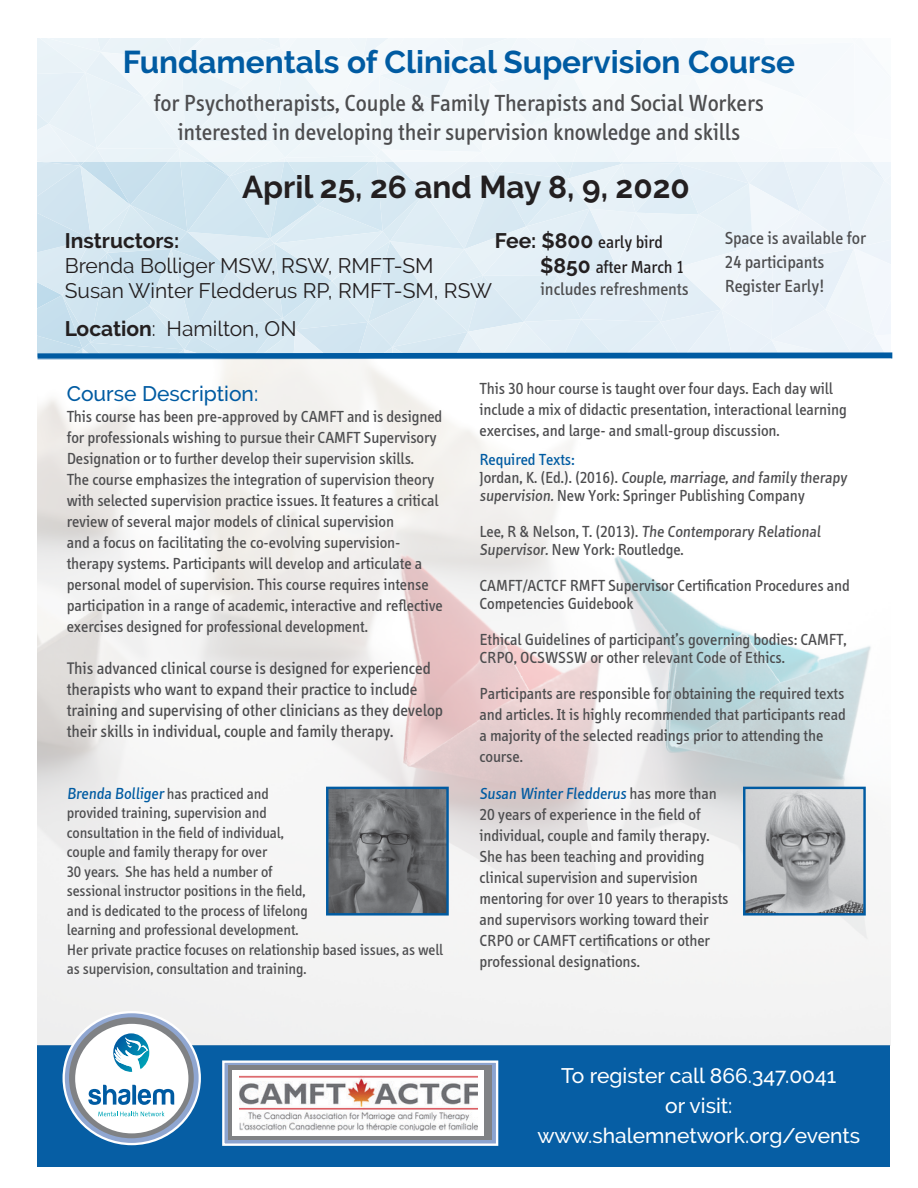
<style>
.page{position:relative;width:918px;height:1188px;background:#fff}
.page>*{position:absolute;margin:0;border:0;box-sizing:border-box;transform-origin:0 0}
.t1{font:700 31.5px "Raleway";color:#005ba2}
.t2{font:700 31.5px "Raleway";color:#231f20}
.t3{font:24px/28.8px "Info";color:#4d4d4f;text-align:center}
.t4{font:21px/25.2px "Raleway";color:#231f20}
.t5{font:500 21px/30px "Raleway";color:#fff;text-align:center}
.t6{font:500 21px "Raleway";color:#005ba2}
.t7{font:18px/24px "Info";color:#4d4d4f}
.t8{font:18px/25.2px "Info";color:#231f20}
.t9{font:17.25px/21px "Info";color:#4d4d4f}
.t10{font:16.5px/21px "Info";color:#4d4d4f}
.t11{font:16.5px "Info";color:#005ba2}
.t12{font:15.75px/19.5px "Info";color:#4d4d4f}
.s1{font-family:"Raleway";font-weight:700;font-size:21px}
.s2{font-weight:700}
.s3{font-size:16.5px;color:#005ba2}
.s4{color:#005ba2}
</style>
<div class="page">
<div style="left:38px;top:1045px;width:852px;height:122px;background:#005ba2"></div>
<svg style="left:37px;top:38px;width:856px;height:322px"></svg>
<img style="left:38px;top:358px;width:853px;height:687px">
<svg style="left:64px;top:1012px;width:136px;height:132px;background:#a6b8d9"></svg>
<div style="left:69px;top:1017px;width:125px;height:121px;background:#808285;border-radius:50%"></div>
<div style="left:75px;top:1024px;width:113px;height:109px;background:#fff;border-radius:50%"></div>
<svg style="left:88px;top:1085px;width:86px;height:20px"></svg>
<svg style="left:98px;top:1111px;width:66px;height:5px"></svg>
<svg style="left:113px;top:1033px;width:36px;height:39px"></svg>
<img style="left:329px;top:790px;width:117px;height:123px">
<div style="left:326px;top:787px;width:123px;height:129px;border:2px solid #005ba2"></div>
<img style="left:746px;top:790px;width:117px;height:123px">
<div style="left:743px;top:787px;width:123px;height:129px;border:2px solid #005ba2"></div>
<div style="left:222px;top:1060px;width:276px;height:86px;background:linear-gradient(to right,#8ca4d0,#8ca4d0);border:2px solid #fff"></div>
<div style="left:228px;top:1066px;width:263px;height:74px;background:#808285"></div>
<div style="left:232px;top:1070px;width:252px;height:65px;background:#fff"></div>
<img style="left:239px;top:1075px;width:238px;height:55px">
<p class="t1" style="left:123px;top:44px;width:674px">Fundamentals of Clinical Supervision Course</p>
<p class="t3" style="left:154px;top:89px;width:612px">for Psychotherapists, Couple &amp; Family Therapists and Social Workers interested in developing their supervision knowledge and skills</p>
<p class="t2" style="left:242px;top:169px;width:449px">April 25, 26 and May 8, 9, 2020</p>
<p class="t8" style="left:540px;top:230px;width:146px;text-indent:-45px"><span class="s1">Fee: $800</span> early bird <span class="s1">$850</span> after March 1</p>
<p class="t7" style="left:541px;top:277px;width:150px">includes refreshments</p>
<p class="t4" style="left:65px;top:228px;width:370px"><span class="s2">Instructors:<br></span>Brenda Bolliger MSW, RSW, RMFT-SM</p>
<p class="t4" style="left:65px;top:278px;width:429px">Susan Winter Fledderus RP, RMFT-SM, RSW</p>
<p class="t4" style="left:65px;top:316px;width:233px"><span class="s2">Location</span>: Hamilton, ON</p>
<p class="t7" style="left:725px;top:227px;width:143px">Space is available for<br>24 participants<br>Register Early!</p>
<p class="t6" style="left:67px;top:382px;width:193px">Course Description:</p>
<p class="t10" style="left:67px;top:407px;width:378px">This course has been pre-approved by CAMFT and is designed for professionals wishing to pursue their CAMFT Supervisory Designation or to further develop their supervision skills.<br>The course emphasizes the integration of supervision theory with selected supervision practice issues. It features a critical review of several major models of clinical supervision<br>and a focus on facilitating the co-evolving supervision&shy;therapy systems. Participants will develop and articulate a personal model of supervision. This course requires intense participation in a range of academic, interactive and reflective exercises designed for professional development.</p>
<p class="t9" style="left:67px;top:658px;width:378px">This advanced clinical course is designed for experienced therapists who want to expand their practice to include training and supervising of other clinicians as they develop their skills in individual, couple and family therapy.</p>
<p class="t12" style="left:67px;top:784px;width:378px"><span class="s3">Brenda Bolliger</span> has practiced and<br>provided training, supervision and<br>consultation in the field of individual,<br>couple and family therapy for over<br>30 years. She has held a number of<br>sessional instructor positions in the field,<br>and is dedicated to the process of lifelong<br>learning and professional development.<br>Her private practice focuses on relationship based issues, as well as supervision, consultation and training.</p>
<p class="t10" style="left:480px;top:378px;width:369px">This 30 hour course is taught over four days. Each day will include a mix of didactic presentation, interactional learning exercises, and large- and small-group discussion.</p>
<p class="t11" style="left:480px;top:450px;width:97px">Required Texts:</p>
<p class="t10" style="left:480px;top:468px;width:371px;line-height:18px">Jordan, K. (Ed.). (2016). Couple, marriage, and family therapy supervision. New York: Springer Publishing Company</p>
<p class="t10" style="left:480px;top:522px;width:344px;line-height:18px">Lee, R &amp; Nelson, T. (2013). The Contemporary Relational<br>Supervisor. New York: Routledge.</p>
<p class="t10" style="left:480px;top:576px;width:372px;line-height:18px">CAMFT/ACTCF RMFT Supervisor Certification Procedures and<br>Competencies Guidebook</p>
<p class="t10" style="left:480px;top:630px;width:368px;line-height:18px">Ethical Guidelines of participant’s governing bodies: CAMFT,<br>CRPO, OCSWSSW or other relevant Code of Ethics.</p>
<p class="t10" style="left:480px;top:683px;width:368px">Participants are responsible for obtaining the required texts and articles. It is highly recommended that participants read a majority of the selected readings prior to attending the course.</p>
<p class="t10" style="left:480px;top:783px;width:250px"><span class="s4">Susan Winter Fledderus</span> has more than 20 years of experience in the field of individual, couple and family therapy.<br>She has been teaching and providing clinical supervision and supervision mentoring for over 10 years to therapists and supervisors working toward their CRPO or CAMFT certifications or other professional designations.</p>
<p class="t5" style="left:537px;top:1060px;width:324px">To register call 866.347.0041<br>or visit: www.shalemnetwork.org/events</p>
</div>
